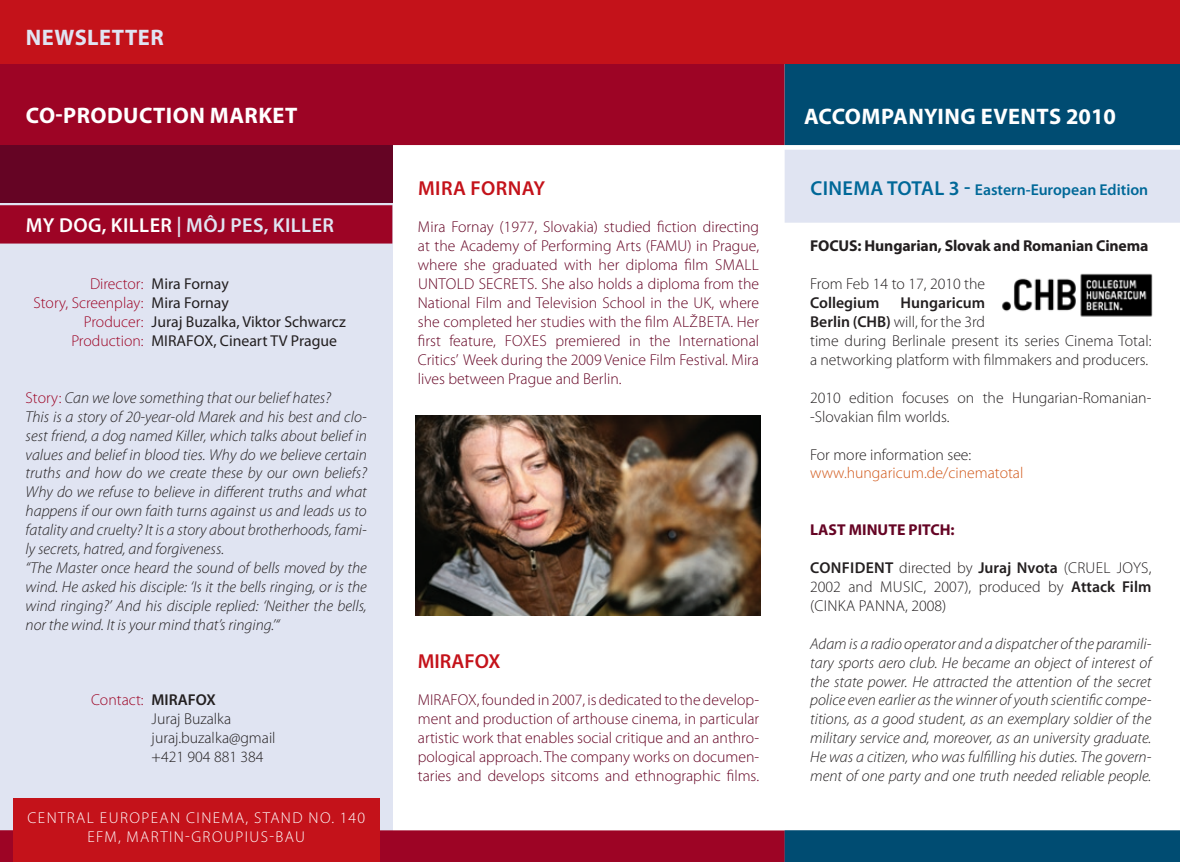
<style>
.page{position:relative;width:1180px;height:862px;background:#fff}
.page>*{position:absolute;margin:0;border:0;box-sizing:border-box;transform-origin:0 0}
.t1{font:700 22.5px "Myriad Pro";color:#fff}
.t2{font:700 22.5px "Myriad Pro";letter-spacing:.02em;color:#fff}
.t3{font:700 22.5px "Myriad Pro";color:#e0e4f2}
.t4{font:600 20.25px "Myriad Pro";letter-spacing:.02em;color:#e0e4f2}
.t5{font:600 20.25px "Myriad Pro";color:#c4121a}
.t6{font:italic 300 15.75px/18.9px "Myriad Pro";color:#231f20}
.t7{font:300 15.75px/18.9px "Myriad Pro";color:#650424;text-align:justify}
.t8{font:300 15.75px/18.9px "Myriad Pro";color:#231f20}
.t9{font:15.75px "Myriad Pro";color:#231f20}
.t10{font:300 15.75px "Myriad Pro";letter-spacing:.09em;color:#fff}
.t11{font:700 15.75px "Myriad Pro";letter-spacing:-.01em;color:#231f20}
.t12{font:600 15.75px "Myriad Pro";color:#006898}
.t13{font:300 15.75px "Myriad Pro";color:#d1581a}
.t14{font:300 15.75px "Myriad Pro";color:#9d0425}
.t15{font:600 15.75px "Myriad Pro";color:#231f20}
.t16{font:700 15.75px "Myriad Pro";color:#650424}
.s1{color:#fff}
.s2{font-weight:300;color:#9d0425}
.s3{font-weight:400;color:#231f20}
.s4{font-style:normal;color:#9d0425}
.s5{color:#9d0425}
.s6{font-weight:600}
.s7{font-size:20.25px}
</style>
<div class="page">
<div style="left:0;top:0;width:392px;height:861px;background:#e0e4f2"></div>
<div style="left:0;top:205px;width:392px;height:38px;background:#9d0425"></div>
<img style="left:416px;top:415px;width:345px;height:200px">
<div style="left:0;top:829px;width:785px;height:32px;background:#9d0425"></div>
<div style="left:13px;top:797px;width:367px;height:64px;background:#c4121a"></div>
<div style="left:0;top:0;width:785px;height:145px;background:#9d0425"></div>
<div style="left:0;top:145px;width:392px;height:57px;background:#650424"></div>
<div style="left:785px;top:150px;width:395px;height:72px;background:#e0e4f2"></div>
<img style="left:1002px;top:273px;width:151px;height:44px">
<div style="left:785px;top:0;width:395px;height:145px;background:#004c72"></div>
<div style="left:785px;top:829px;width:395px;height:32px;background:#004c72"></div>
<div style="left:0;top:0;width:1180px;height:64px;background:#c4121a"></div>
<h1 class="t3" style="left:26px;top:22px;width:125px">Newsletter</h1>
<h1 class="t2" style="left:26px;top:101px;width:273px">Co-production market</h1>
<p class="t4" style="left:26px;top:213px;width:270px"><span class="s1">MY DOG, KILLER</span> | Môj pes, Killer</p>
<p class="t9" style="left:90px;top:274px;width:140px"><span class="s2">Director:</span> Mira Fornay</p>
<p class="t14" style="left:34px;top:293px;width:197px">Story, Screenplay: <span class="s3">Mira Fornay</span></p>
<p class="t9" style="left:84px;top:312px;width:263px"><span class="s2">Producer:</span> Juraj Buzalka, Viktor Schwarcz</p>
<p class="t9" style="left:71px;top:331px;width:267px"><span class="s2">Production:</span> MIRAFOX, Cineart TV Prague</p>
<p class="t6" style="left:26px;top:387px;width:343px"><span class="s4">Story:</span> Can we love something that our belief hates?<br>This is a story of 20-year-old Marek and his best and clo&shy;sest friend, a dog named Killer, which talks about belief in values and belief in blood ties. Why do we believe certain truths and how do we create these by our own beliefs?<br>Why do we refuse to believe in different truths and what happens if our own faith turns against us and leads us to fatality and cruelty? It is a story about brotherhoods, fami&shy;ly secrets, hatred, and forgiveness.<br>“The Master once heard the sound of bells moved by the wind. He asked his disciple: ‘Is it the bells ringing, or is the wind ringing?’ And his disciple replied: ‘Neither the bells, nor the wind. It is your mind that’s ringing.’“</p>
<p class="t8" style="left:152px;top:690px;width:125px;text-indent:-61px"><span class="s5">Contact:</span> <span class="s6">MIRAFOX<br></span>Juraj Buzalka juraj.buzalka@gmail +421 904 881 384</p>
<p class="t10" style="left:28px;top:807px;width:21px">Central</p>
<p class="t10" style="left:100px;top:807px;width:20px">European</p>
<p class="t10" style="left:186px;top:807px;width:21px">Cinema</p>
<p class="t10" style="left:245px;top:807px;width:29px">, Stand</p>
<p class="t10" style="left:309px;top:807px;width:58px">No. 140</p>
<p class="t10" style="left:87px;top:826px;width:63px">EFM, Martin</p>
<p class="t10" style="left:185px;top:826px;width:28px">-Groupius</p>
<p class="t10" style="left:269px;top:826px;width:26px">-Bau</p>
<p class="t5" style="left:418px;top:175px;width:28px">Mira</p>
<p class="t5" style="left:471px;top:175px;width:25px">Fornay</p>
<p class="t7" style="left:418px;top:217px;width:343px;text-align:left">Mira Fornay (1977, Slovakia) studied fiction directing at the Academy of Performing Arts (FAMU) in Prague, where she graduated with her diploma film Small<br>Untold</p>
<p class="t7" style="left:418px;top:274px;width:343px;text-indent:117px">. She also holds a diploma from the National Film and Television School in the UK, where she completed her studies with the film Alžbeta</p>
<p class="t7" style="left:479px;top:274px;width:17px">Secrets</p>
<p class="t7" style="left:418px;top:312px;width:343px;text-indent:313px">. Her first feature, Foxes premiered in the International Critics’ Week during the 2009 Venice Film Festival. Mira lives between Prague and Berlin.</p>
<p class="t5" style="left:418px;top:647px;width:84px">MIRAFOX</p>
<p class="t7" style="left:418px;top:690px;width:343px">MIRAFOX, founded in 2007, is dedicated to the develop&shy;ment and production of arthouse cinema, in particular artistic work that enables social critique and an anthro&shy;pological approach. The company works on documen&shy;taries and develops sitcoms and ethnographic films.</p>
<h1 class="t1" style="left:804px;top:101px;width:314px">ACCOMPANYING EVENTS 2010</h1>
<p class="t12" style="left:810px;top:179px;width:339px"><span class="s7">CINEMA TOTAL 3 -</span> Eastern-European Edition</p>
<p class="t11" style="left:810px;top:236px;width:340px">FOCUS: Hungarian, Slovak and Romanian Cinema</p>
<p class="t8" style="left:810px;top:274px;width:177px">From Feb 14 to 17, 2010 the</p>
<p class="t15" style="left:810px;top:292px;width:71px">Collegium</p>
<p class="t8" style="left:810px;top:293px;width:343px;text-indent:90px"><span class="s6">Hungaricum<br>Berlin (CHB)</span> will, for the 3rd<br>time during Berlinale present its series Cinema Total: a networking platform with filmmakers and producers.</p>
<p class="t8" style="left:810px;top:387px;width:343px">2010 edition focuses on the Hungarian-Romanian--Slovakian film worlds.</p>
<p class="t8" style="left:810px;top:444px;width:163px">For more information see:</p>
<p class="t13" style="left:810px;top:463px;width:215px">www.hungaricum.de/cinematotal</p>
<p class="t16" style="left:810px;top:519px;width:146px">LAST MINUTE PITCH:</p>
<p class="t15" style="left:810px;top:557px;width:20px">Confident</p>
<p class="t8" style="left:899px;top:558px;width:188px">directed by <span class="s6">Juraj Nvota</span> (Cruel</p>
<p class="t8" style="left:1117px;top:558px;width:36px">Joys,</p>
<p class="t8" style="left:810px;top:576px;width:91px">2002 and Music</p>
<p class="t8" style="left:923px;top:576px;width:229px">, 2007), produced by <span class="s6">Attack Film</span></p>
<p class="t8" style="left:810px;top:595px;width:23px">(Cinka</p>
<p class="t8" style="left:859px;top:595px;width:18px">Panna</p>
<p class="t8" style="left:905px;top:595px;width:43px">, 2008)</p>
<p class="t6" style="left:810px;top:633px;width:343px;text-align:justify">Adam is a radio operator and a dispatcher of the paramili&shy;tary sports aero club. He became an object of interest of the state power. He attracted the attention of the secret police even earlier as the winner of youth scientific compe&shy;titions, as a good student, as an exemplary soldier of the military service and, moreover, as an university graduate.<br>He was a citizen, who was fulfilling his duties. The govern&shy;ment of one party and one truth needed reliable people.</p>
</div>
